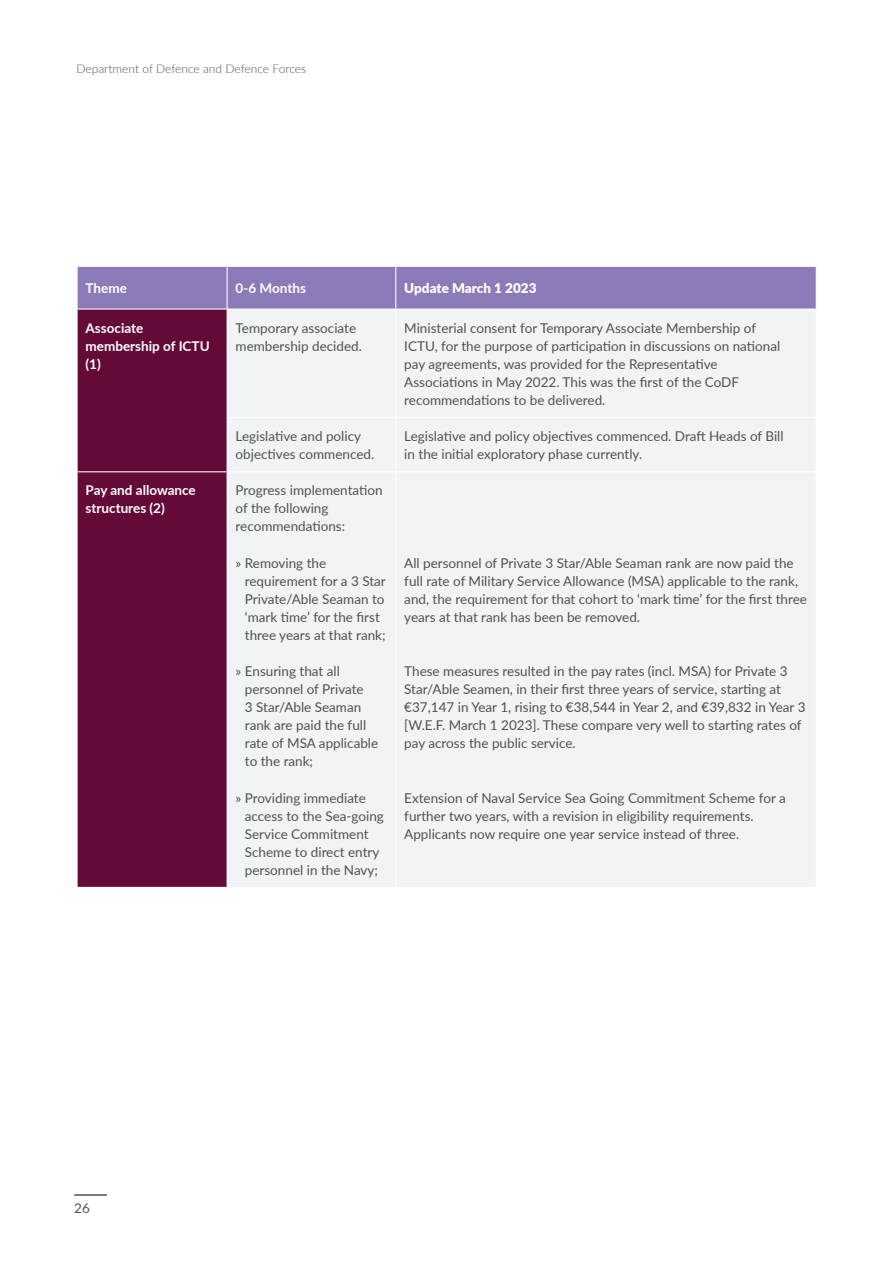
<style>
.page{position:relative;width:893px;height:1263px;background:#fff}
.page>*{position:absolute;margin:0;border:0;box-sizing:border-box;transform-origin:0 0}
.t1{font:13.5px/18px "Lato";color:#50534a}
.H4_Lato_9_12{font:700 13.5px/18px "Lato";color:#fff}
.H4_Lato_9_12-2{font:900 13.5px "Lato";color:#fff}
.t2{font:300 12px "Lato";color:#50534a}
</style>
<div class="page">
<hr style="left:74px;top:1194px;width:33px;height:2px;background:#50534a">
<div style="left:78px;top:267px;width:738px;height:41px;background:#8d7bb9"></div>
<div style="left:78px;top:310px;width:149px;height:577px;background:#640a37"></div>
<div style="left:228px;top:310px;width:588px;height:577px;background:#f2f3f4"></div>
<hr style="left:227px;top:267px;width:1px;height:41px;background:#fff">
<hr style="left:395px;top:267px;width:1px;height:41px;background:#fff">
<hr style="left:396px;top:417px;width:421px;height:1px;background:#fff">
<hr style="left:396px;top:471px;width:421px;height:1px;background:#fff">
<hr style="left:77px;top:471px;width:150px;height:1px;background:#fff">
<hr style="left:395px;top:310px;width:1px;height:107px;background:#fff">
<hr style="left:395px;top:418px;width:1px;height:53px;background:#fff">
<hr style="left:395px;top:472px;width:1px;height:72px;background:#fff">
<hr style="left:395px;top:544px;width:1px;height:109px;background:#fff">
<hr style="left:395px;top:653px;width:1px;height:126px;background:#fff">
<hr style="left:395px;top:779px;width:1px;height:108px;background:#fff">
<hr style="left:227px;top:417px;width:169px;height:1px;background:#fff">
<hr style="left:227px;top:471px;width:169px;height:1px;background:#fff">
<p class="t2" style="left:77px;top:61px;width:231px">Department of Defence and Defence Forces</p>
<p class="H4_Lato_9_12" style="left:86px;top:279px;width:43px">Theme</p>
<p class="H4_Lato_9_12" style="left:236px;top:279px;width:72px">0-6 Months</p>
<p class="H4_Lato_9_12-2" style="left:404px;top:278px;width:134px">Update March 1 2023</p>
<p class="H4_Lato_9_12" style="left:86px;top:318px;width:126px">Associate membership of ICTU (1)</p>
<p class="t1" style="left:236px;top:318px;width:128px">Temporary associate membership decided.</p>
<p class="t1" style="left:404px;top:318px;width:378px">Ministerial consent for Temporary Associate Membership of ICTU, for the purpose of participation in discussions on national pay agreements, was provided for the Representative Associations in May 2022. This was the first of the CoDF recommendations to be delivered.</p>
<p class="t1" style="left:236px;top:427px;width:140px">Legislative and policy objectives commenced.</p>
<p class="t1" style="left:404px;top:427px;width:381px">Legislative and policy objectives commenced. Draft Heads of Bill in the initial exploratory phase currently.</p>
<p class="H4_Lato_9_12" style="left:86px;top:481px;width:112px">Pay and allowance structures (2)</p>
<p class="t1" style="left:236px;top:481px;width:149px">Progress implementation of the following recommendations:</p>
<p class="t1" style="left:245px;top:553px;width:142px;text-indent:-9px">» Removing the requirement for a 3 Star<br>Private/Able Seaman to ‘mark time’ for the first three years at that rank;</p>
<p class="t1" style="left:404px;top:553px;width:404px">All personnel of Private 3 Star/Able Seaman rank are now paid the full rate of Military Service Allowance (MSA) applicable to the rank, and, the requirement for that cohort to ‘mark time’ for the first three years at that rank has been be removed.</p>
<p class="t1" style="left:245px;top:662px;width:135px;text-indent:-9px">» Ensuring that all personnel of Private<br>3 Star/Able Seaman rank are paid the full rate of MSA applicable to the rank;</p>
<p class="t1" style="left:404px;top:662px;width:403px">These measures resulted in the pay rates (incl. MSA) for Private 3<br>Star/Able Seamen, in their first three years of service, starting at €37,147 in Year 1, rising to €38,544 in Year 2, and €39,832 in Year 3 [W.E.F. March 1 2023]. These compare very well to starting rates of pay across the public service.</p>
<p class="t1" style="left:245px;top:788px;width:141px;text-indent:-9px">» Providing immediate access to the Sea-going<br>Service Commitment<br>Scheme to direct entry personnel in the Navy;</p>
<p class="t1" style="left:404px;top:788px;width:383px">Extension of Naval Service Sea Going Commitment Scheme for a further two years, with a revision in eligibility requirements.<br>Applicants now require one year service instead of three.</p>
<p class="t1" style="left:74px;top:1199px;width:17px">26</p>
</div>
